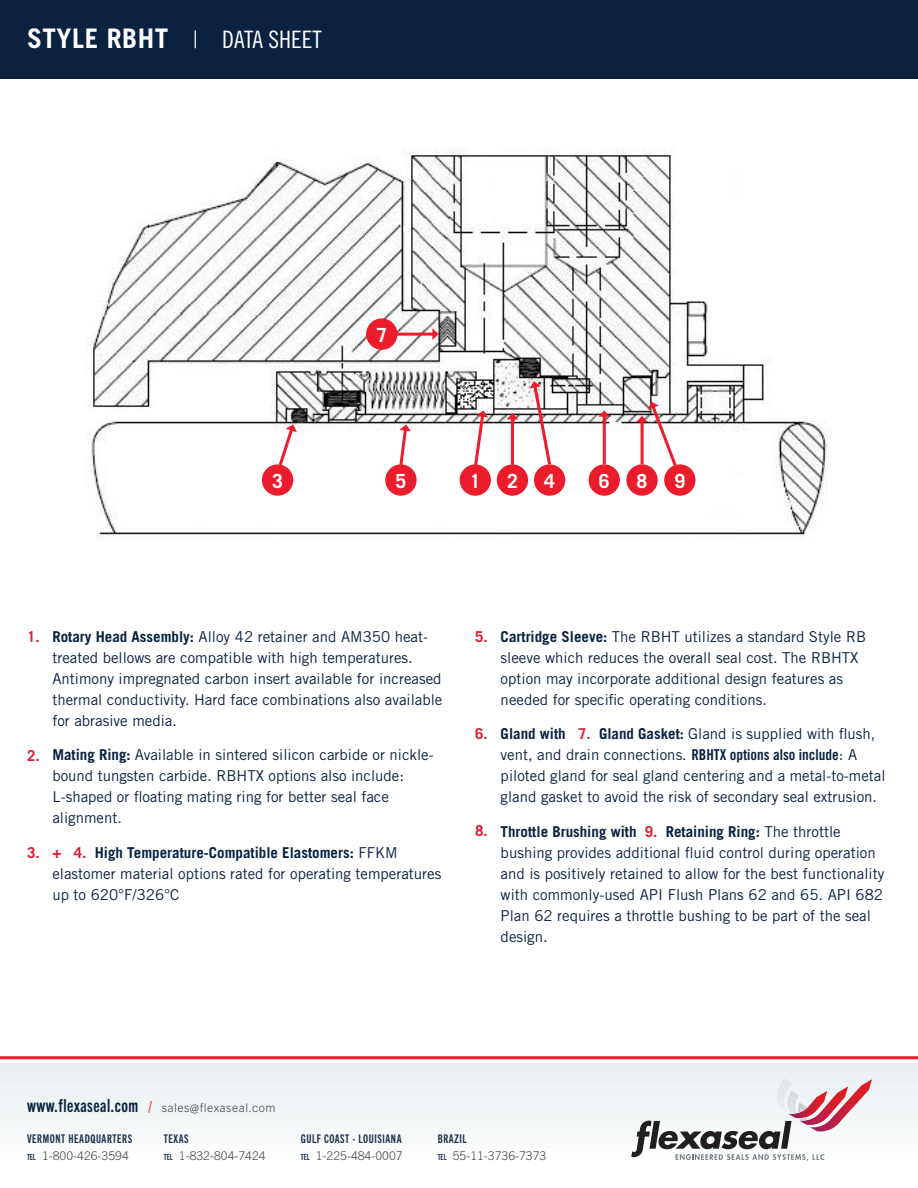
<style>
.page{position:relative;width:918px;height:1188px;background:#fff}
.page>*{position:absolute;margin:0;border:0;box-sizing:border-box;transform-origin:0 0}
.t1{font:700 27px "Trade Gothic LT Std";letter-spacing:.02em;color:#fff}
.t2{font:700 19.5px "Trade Gothic LT Std";color:#fff}
.Paragraphy_Body{font:15px/21px "Trade Gothic LT Std";color:#0a213f}
.Paragraphy_Body-2{font:700 15px "Trade Gothic LT Std";color:#de1e30}
.Body{font:12px/16.5px "Trade Gothic Next LT Pro Bd Cm";letter-spacing:.05em;color:#1c304b}
.Body-2{font:300 12px/16.5px "Trade Gothic Next LT Pro";color:#3e3e3f}
.Body-3{font:300 12px "Trade Gothic Next LT Pro";letter-spacing:.04em;color:#3e3e3f}
.s1{font-weight:300;font-size:24px}
.s2{font-family:"Trade Gothic LT Std Cn 18";font-weight:400;font-size:24px}
.s3{font-weight:700}
.s4{font-weight:700;color:#de1e30}
.s5{font-weight:700;color:#072341}
.s6{font-family:"Trade Gothic LT Std Bd Cn 20"}
.s7{font-family:"Trade Gothic Next LT Pro Bd Cm";font-weight:400;font-size:18px;color:#072240}
.s8{font-family:"Trade Gothic Next LT Pro Bd Cm";font-weight:400;font-size:15px;color:#ee1d23}
.s9{font-size:8.4px}
.s10{font-family:"Trade Gothic Next LT Pro";font-weight:300;color:#3e3e3f}
.s11{font-family:"Trade Gothic Next LT Pro Bd Cm";font-weight:400;color:#1c304b}
.s12{font-family:"Trade Gothic Next LT Pro Bd Cm";font-weight:400;font-size:8.4px;color:#1c304b}
</style>
<div class="page">
<img style="left:85px;top:148px;width:743px;height:393px">
<div style="left:0;top:1064px;width:918px;height:124px;background:#f6f9fa"></div>
<svg style="left:631px;top:1078px;width:241px;height:83px"></svg>
<hr style="left:0;top:1056px;width:918px;height:3px;background:#eb1c2c">
<div style="left:0;top:0;width:918px;height:78px;background:#0a213f"></div>
<div style="left:460px;top:464px;width:31px;height:32px;background:#eb1c2c;border-radius:50%"></div>
<div style="left:385px;top:464px;width:32px;height:32px;background:#eb1c2c;border-radius:50%"></div>
<div style="left:366px;top:318px;width:31px;height:32px;background:#eb1c2c;border-radius:50%"></div>
<div style="left:262px;top:464px;width:31px;height:32px;background:#eb1c2c;border-radius:50%"></div>
<div style="left:497px;top:464px;width:31px;height:32px;background:#eb1c2c;border-radius:50%"></div>
<div style="left:534px;top:464px;width:31px;height:32px;background:#eb1c2c;border-radius:50%"></div>
<div style="left:589px;top:464px;width:31px;height:32px;background:#eb1c2c;border-radius:50%"></div>
<div style="left:664px;top:464px;width:32px;height:32px;background:#eb1c2c;border-radius:50%"></div>
<div style="left:626px;top:464px;width:32px;height:32px;background:#eb1c2c;border-radius:50%"></div>
<svg style="left:636px;top:402px;width:44px;height:70px"></svg>
<hr style="left:603px;top:416px;width:3px;height:48px;background:#eb1c2c">
<svg style="left:598px;top:410px;width:12px;height:7px"></svg>
<svg style="left:529px;top:381px;width:24px;height:87px"></svg>
<hr style="left:511px;top:419px;width:3px;height:46px;background:#eb1c2c">
<svg style="left:507px;top:413px;width:11px;height:6px"></svg>
<svg style="left:472px;top:410px;width:16px;height:61px"></svg>
<svg style="left:398px;top:424px;width:13px;height:44px"></svg>
<svg style="left:276px;top:424px;width:21px;height:45px"></svg>
<hr style="left:395px;top:333px;width:38px;height:3px;background:#eb1c2c">
<svg style="left:432px;top:328px;width:7px;height:12px"></svg>
<p class="t1" style="left:27px;top:22px;width:296px">STYLE RBHT <span class="s1">|</span> <span class="s2">DATA SHEET</span></p>
<p class="t2" style="left:376px;top:323px;width:12px">7</p>
<p class="t2" style="left:272px;top:469px;width:12px">3</p>
<p class="t2" style="left:507px;top:469px;width:12px">2</p>
<p class="t2" style="left:544px;top:469px;width:12px">4</p>
<p class="t2" style="left:599px;top:469px;width:12px">6</p>
<p class="t2" style="left:637px;top:469px;width:12px">8</p>
<p class="t2" style="left:674px;top:469px;width:12px">9</p>
<p class="t2" style="left:396px;top:469px;width:12px">5</p>
<p class="t2" style="left:470px;top:469px;width:12px">1</p>
<p class="Paragraphy_Body-2" style="left:27px;top:627px;width:14px">1.</p>
<p class="Paragraphy_Body-2" style="left:475px;top:627px;width:14px">5.</p>
<p class="Paragraphy_Body" style="left:52px;top:626px;width:392px"><span class="s3">Rotary Head Assembly:</span> Alloy 42 retainer and AM350 heat&shy;treated bellows are compatible with high temperatures.<br>Antimony impregnated carbon insert available for increased thermal conductivity. Hard face combinations also available for abrasive media.</p>
<p class="Paragraphy_Body" style="left:52px;top:744px;width:383px"><span class="s3">Mating Ring:</span> Available in sintered silicon carbide or nickle&shy;bound tungsten carbide. RBHTX options also include:<br>L-shaped or floating mating ring for better seal face alignment.</p>
<p class="Paragraphy_Body" style="left:52px;top:842px;width:391px"><span class="s4">+ 4.</span> <span class="s5">High Temperature-Compatible Elastomers:</span> FFKM elastomer material options rated for operating temperatures up to 620°F/326°C</p>
<p class="Paragraphy_Body-2" style="left:475px;top:725px;width:14px">6.</p>
<p class="Paragraphy_Body-2" style="left:27px;top:746px;width:14px">2.</p>
<p class="Paragraphy_Body-2" style="left:475px;top:822px;width:14px">8.</p>
<p class="Paragraphy_Body-2" style="left:27px;top:843px;width:14px">3.</p>
<p class="Paragraphy_Body" style="left:501px;top:626px;width:367px"><span class="s3">Cartridge Sleeve:</span> The RBHT utilizes a standard Style RB sleeve which reduces the overall seal cost. The RBHTX option may incorporate additional design features as needed for specific operating conditions.</p>
<p class="Paragraphy_Body" style="left:501px;top:723px;width:386px"><span class="s3">Gland with</span> <span class="s4">7.</span> <span class="s3">Gland Gasket:</span> Gland is supplied with flush, vent, and drain connections. <span class="s6">RBHTX options also include</span>: A piloted gland for seal gland centering and a metal-to-metal gland gasket to avoid the risk of secondary seal extrusion.</p>
<p class="Paragraphy_Body" style="left:501px;top:821px;width:385px"><span class="s3">Throttle Brushing with</span> <span class="s4">9.</span> <span class="s5">Retaining Ring:</span> The throttle bushing provides additional fluid control during operation and is positively retained to allow for the best functionality with commonly-used API Flush Plans 62 and 65. API 682<br>Plan 62 requires a throttle bushing to be part of the seal design.</p>
<p class="Body-3" style="left:27px;top:1100px;width:250px"><span class="s7">www.flexaseal.com</span> <span class="s8">/</span> sales@flexaseal.com</p>
<p class="Body" style="left:27px;top:1130px;width:107px">VERMONT HEADQUARTERS<br><span class="s9">TEL</span> <span class="s10">1-800-426-3594</span></p>
<p class="Body" style="left:301px;top:1130px;width:103px">GULF COAST - LOUISIANA<br><span class="s9">TEL</span> <span class="s10">1-225-484-0007</span></p>
<p class="Body-2" style="left:164px;top:1130px;width:103px"><span class="s11">TEXAS<br></span><span class="s12">TEL</span> 1-832-804-7424</p>
<p class="Body-2" style="left:438px;top:1130px;width:110px"><span class="s11">BRAZIL<br></span><span class="s12">TEL</span> 55-11-3736-7373</p>
</div>
